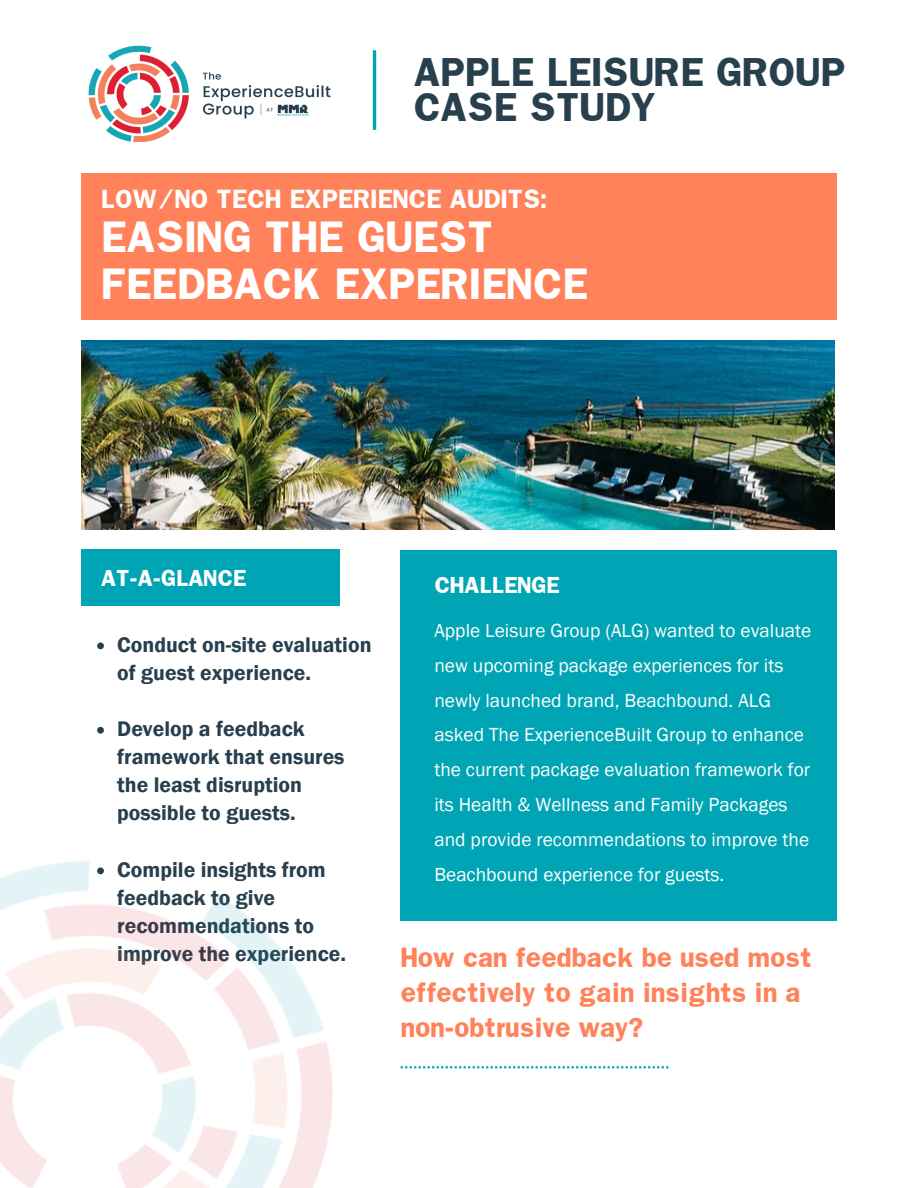
<style>
.page{position:relative;width:918px;height:1188px;background:#fff}
.page>*{position:absolute;margin:0;border:0;box-sizing:border-box;transform-origin:0 0}
.t1{font:700 37.5px "Franklin";color:#fff}
.t2{font:700 34.35px/35.5px "Franklin";color:#283f4d}
.t3{font:700 23.7px/34.8px "Franklin";letter-spacing:-.015em;color:#ff825a}
.t4{font:700 22.5px "Franklin";color:#fff}
.t5{font:600 21.75px/28.2px "Franklin Gothic";color:#283f4d}
.t6{font:700 19.8px "Franklin";color:#fff}
.t7{font:19.5px/34.8px "Franklin Gothic";color:#fff}
</style>
<div class="page">
<div style="left:401px;top:550px;width:436px;height:371px;background:#00a5b5"></div>
<div style="left:81px;top:173px;width:756px;height:146px;background:#ff825a"></div>
<div style="left:81px;top:550px;width:259px;height:56px;background:#00a5b5"></div>
<svg style="left:434px;top:1066px;width:234px;height:2px"></svg>
<svg style="left:97px;top:643px;width:7px;height:6px"></svg>
<svg style="left:97px;top:727px;width:7px;height:7px"></svg>
<img style="left:88px;top:45px;width:243px;height:97px">
<img style="left:0;top:756px;width:434px;height:432px">
<img style="left:81px;top:341px;width:754px;height:189px">
<hr style="left:373px;top:50px;width:3px;height:80px;background:#00a5b5">
<p class="t2" style="left:413px;top:53px;width:433px">APPLE LEISURE GROUP<br>CASE STUDY</p>
<p class="t4" style="left:101px;top:183px;width:448px">LOW/NO TECH EXPERIENCE AUDITS:</p>
<p class="t1" style="left:101px;top:210px;width:394px">EASING THE GUEST</p>
<p class="t1" style="left:101px;top:258px;width:488px">FEEDBACK EXPERIENCE</p>
<p class="t6" style="left:101px;top:564px;width:147px">AT-A-GLANCE</p>
<p class="t6" style="left:434px;top:571px;width:127px">CHALLENGE</p>
<p class="t7" style="left:434px;top:613px;width:378px">Apple Leisure Group (ALG) wanted to evaluate new upcoming package experiences for its newly launched brand, Beachbound. ALG asked The ExperienceBuilt Group to enhance the current package evaluation framework for its Health &amp; Wellness and Family Packages and provide recommendations to improve the Beachbound experience for guests.</p>
<p class="t5" style="left:117px;top:630px;width:256px">Conduct on-site evaluation of guest experience.</p>
<p class="t5" style="left:117px;top:714px;width:229px">Develop a feedback framework that ensures the least disruption possible to guests.</p>
<p class="t5" style="left:117px;top:855px;width:230px">Compile insights from feedback to give recommendations to improve the experience.</p>
<p class="t3" style="left:401px;top:940px;width:412px">How can feedback be used most effectively to gain insights in a non-obtrusive way?</p>
</div>
